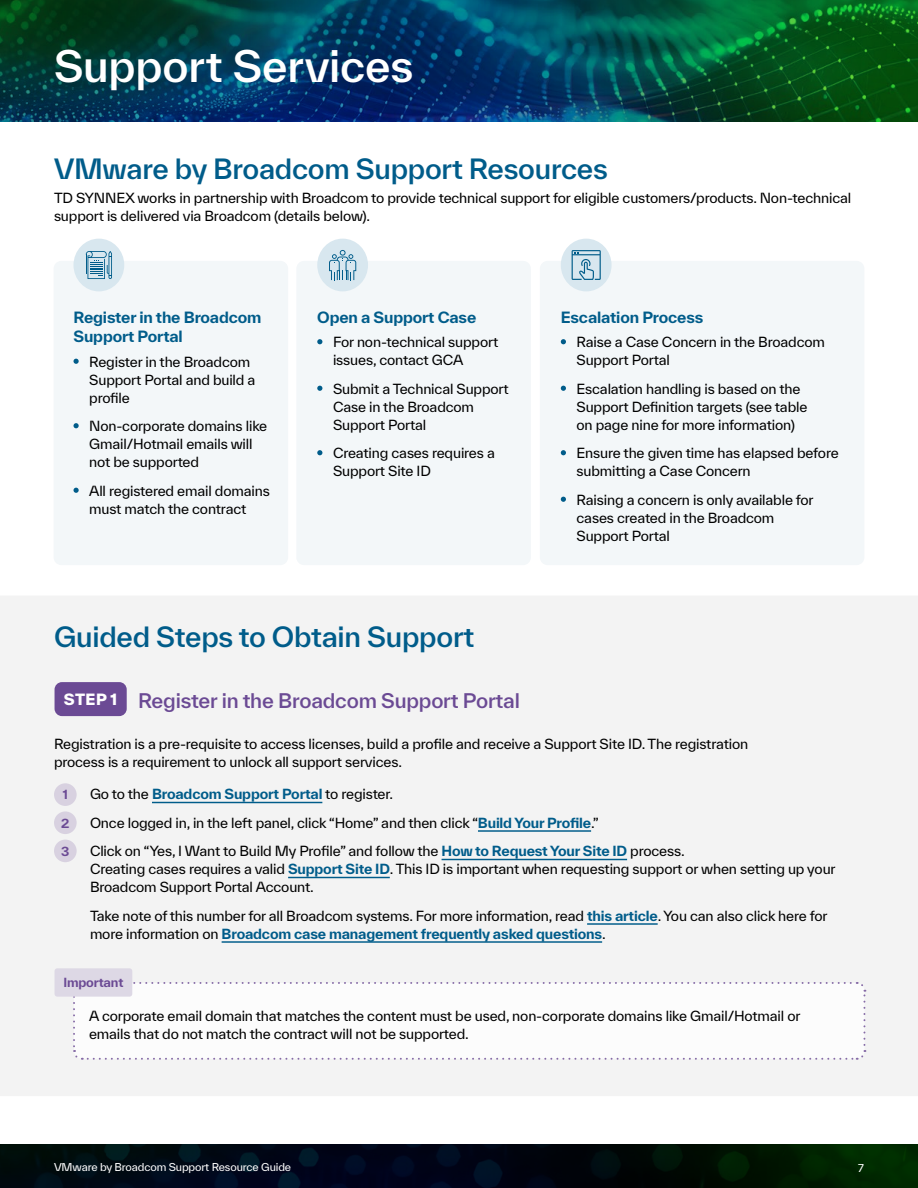
<style>
.page{position:relative;width:918px;height:1188px;background:#fff}
.page>*{position:absolute;margin:0;border:0;box-sizing:border-box;transform-origin:0 0}
.t1{font:500 42px "TWK Everett";letter-spacing:-.005em;color:#fff}
.t2{font:500 27px "TWK Everett";letter-spacing:-.01em;color:#005c8a}
.t3{font:500 19.5px "TWK Everett";letter-spacing:-.01em;color:#6b4a94}
.t4{font:700 15px/19.5px "TWK Everett";letter-spacing:-.01em;color:#005c8a}
.t5{font:800 15px "TWK Everett";color:#fff}
.t6{font:13.5px/18px "TWK Everett";letter-spacing:-.01em;color:#000}
.t7{font:700 12.15px "TWK Everett";letter-spacing:-.01em;color:#6b4a94}
.t8{font:10.5px "TWK Everett";letter-spacing:-.01em;color:#fff}
.s1{font-weight:700;color:#005c8a}
</style>
<div class="page">
<svg style="left:0;top:1145px;width:918px;height:43px;background:#000d0f"></svg>
<div style="left:0;top:596px;width:918px;height:500px;background:#f3f3f3"></div>
<div style="left:54px;top:261px;width:234px;height:304px;background:#f3f7f9;border-radius:8px"></div>
<div style="left:296px;top:261px;width:235px;height:304px;background:#f3f7f9;border-radius:8px"></div>
<div style="left:540px;top:261px;width:324px;height:304px;background:#f3f7f9;border-radius:8px"></div>
<svg style="left:72px;top:981px;width:794px;height:80px"></svg>
<img style="left:864px;top:0;width:54px;height:121px">
<svg style="left:0;top:0;width:864px;height:121px;background:#02444c"></svg>
<hr style="left:152px;top:802px;width:170px;height:1px;background:#005c8a">
<hr style="left:478px;top:830px;width:113px;height:2px;background:#005c8a">
<hr style="left:442px;top:859px;width:185px;height:1px;background:#005c8a">
<hr style="left:288px;top:877px;width:102px;height:1px;background:#005c8a">
<hr style="left:587px;top:923px;width:71px;height:2px;background:#005c8a">
<hr style="left:222px;top:941px;width:380px;height:2px;background:#005c8a">
<svg style="left:73px;top:359px;width:6px;height:5px"></svg>
<svg style="left:73px;top:423px;width:6px;height:5px"></svg>
<svg style="left:73px;top:488px;width:6px;height:5px"></svg>
<svg style="left:317px;top:339px;width:5px;height:5px"></svg>
<svg style="left:317px;top:386px;width:5px;height:5px"></svg>
<svg style="left:317px;top:450px;width:5px;height:5px"></svg>
<svg style="left:561px;top:339px;width:5px;height:5px"></svg>
<svg style="left:561px;top:386px;width:5px;height:5px"></svg>
<svg style="left:561px;top:450px;width:5px;height:5px"></svg>
<svg style="left:561px;top:497px;width:5px;height:5px"></svg>
<div style="left:74px;top:239px;width:50px;height:52px;background:#d8e7ef;border-radius:50%"></div>
<div style="left:317px;top:239px;width:51px;height:52px;background:#d8e7ef;border-radius:50%"></div>
<div style="left:561px;top:239px;width:51px;height:52px;background:#d8e7ef;border-radius:50%"></div>
<div style="left:55px;top:682px;width:72px;height:34px;background:#6b4a94;border-radius:7px"></div>
<div style="left:55px;top:968px;width:77px;height:29px;background:#ddd8e5;border-radius:3px"></div>
<div style="left:54px;top:783px;width:23px;height:23px;background:#d8d1e0;border-radius:50%"></div>
<div style="left:54px;top:811px;width:23px;height:23px;background:#d8d1e0;border-radius:50%"></div>
<div style="left:54px;top:840px;width:23px;height:22px;background:#d8d1e0;border-radius:50%"></div>
<svg style="left:86px;top:251px;width:26px;height:28px"></svg>
<svg style="left:329px;top:250px;width:27px;height:30px"></svg>
<svg style="left:572px;top:250px;width:29px;height:30px"></svg>
<h1 class="t1" style="left:54px;top:36px;width:361px">Support Services</h1>
<h2 class="t2" style="left:54px;top:149px;width:555px">VMware by Broadcom Support Resources</h2>
<p class="t6" style="left:54px;top:189px;width:799px">TD SYNNEX works in partnership with Broadcom to provide technical support for eligible customers/products. Non-technical support is delivered via Broadcom (details below).</p>
<p class="t4" style="left:74px;top:307px;width:189px">Register in the Broadcom<br>Support Portal</p>
<p class="t6" style="left:89px;top:353px;width:168px">Register in the Broadcom<br>Support Portal and build a profile</p>
<p class="t6" style="left:89px;top:417px;width:180px">Non-corporate domains like<br>Gmail/Hotmail emails will not be supported</p>
<p class="t6" style="left:89px;top:482px;width:182px">All registered email domains must match the contract</p>
<p class="t4" style="left:317px;top:307px;width:161px">Open a Support Case</p>
<p class="t6" style="left:333px;top:333px;width:167px">For non-technical support issues, contact GCA</p>
<p class="t6" style="left:333px;top:380px;width:177px">Submit a Technical Support<br>Case in the Broadcom<br>Support Portal</p>
<p class="t6" style="left:333px;top:444px;width:163px">Creating cases requires a<br>Support Site ID</p>
<h2 class="t2" style="left:54px;top:617px;width:422px">Guided Steps to Obtain Support</h2>
<p class="t5" style="left:64px;top:689px;width:55px">STEP 1</p>
<h3 class="t3" style="left:138px;top:687px;width:383px">Register in the Broadcom Support Portal</h3>
<p class="t4" style="left:561px;top:307px;width:144px">Escalation Process</p>
<p class="t6" style="left:577px;top:333px;width:250px">Raise a Case Concern in the Broadcom<br>Support Portal</p>
<p class="t6" style="left:577px;top:380px;width:232px">Escalation handling is based on the<br>Support Definition targets (see table on page nine for more information)</p>
<p class="t6" style="left:577px;top:444px;width:264px">Ensure the given time has elapsed before submitting a Case Concern</p>
<p class="t6" style="left:577px;top:491px;width:239px">Raising a concern is only available for cases created in the Broadcom<br>Support Portal</p>
<p class="t6" style="left:54px;top:735px;width:696px">Registration is a pre-requisite to access licenses, build a profile and receive a Support Site ID. The registration process is a requirement to unlock all support services.</p>
<p class="t7" style="left:63px;top:786px;width:7px">1</p>
<p class="t7" style="left:61px;top:814px;width:10px">2</p>
<p class="t7" style="left:61px;top:842px;width:10px">3</p>
<p class="t6" style="left:90px;top:780px;width:596px;line-height:28.5px">Go to the <span class="s1">Broadcom Support Portal</span> to register.<br>Once logged in, in the left panel, click “Home” and then click “<span class="s1">Build Your Profile</span>.”<br>Click on “Yes, I Want to Build My Profile” and follow the <span class="s1">How to Request Your Site ID</span> process.</p>
<p class="t6" style="left:90px;top:860px;width:747px">Creating cases requires a valid <span class="s1">Support Site ID</span>. This ID is important when requesting support or when setting up your<br>Broadcom Support Portal Account.</p>
<p class="t6" style="left:90px;top:907px;width:739px">Take note of this number for all Broadcom systems. For more information, read <span class="s1">this article</span>. You can also click here for more information on <span class="s1">Broadcom case management frequently asked questions</span>.</p>
<p class="t7" style="left:63px;top:974px;width:62px">Important</p>
<p class="t6" style="left:89px;top:1006px;width:713px">A corporate email domain that matches the content must be used, non-corporate domains like Gmail/Hotmail or emails that do not match the contract will not be supported.</p>
<p class="t8" style="left:54px;top:1160px;width:239px">VMware by Broadcom Support Resource Guide</p>
<p class="t8" style="left:858px;top:1160px;width:7px">7</p>
</div>
